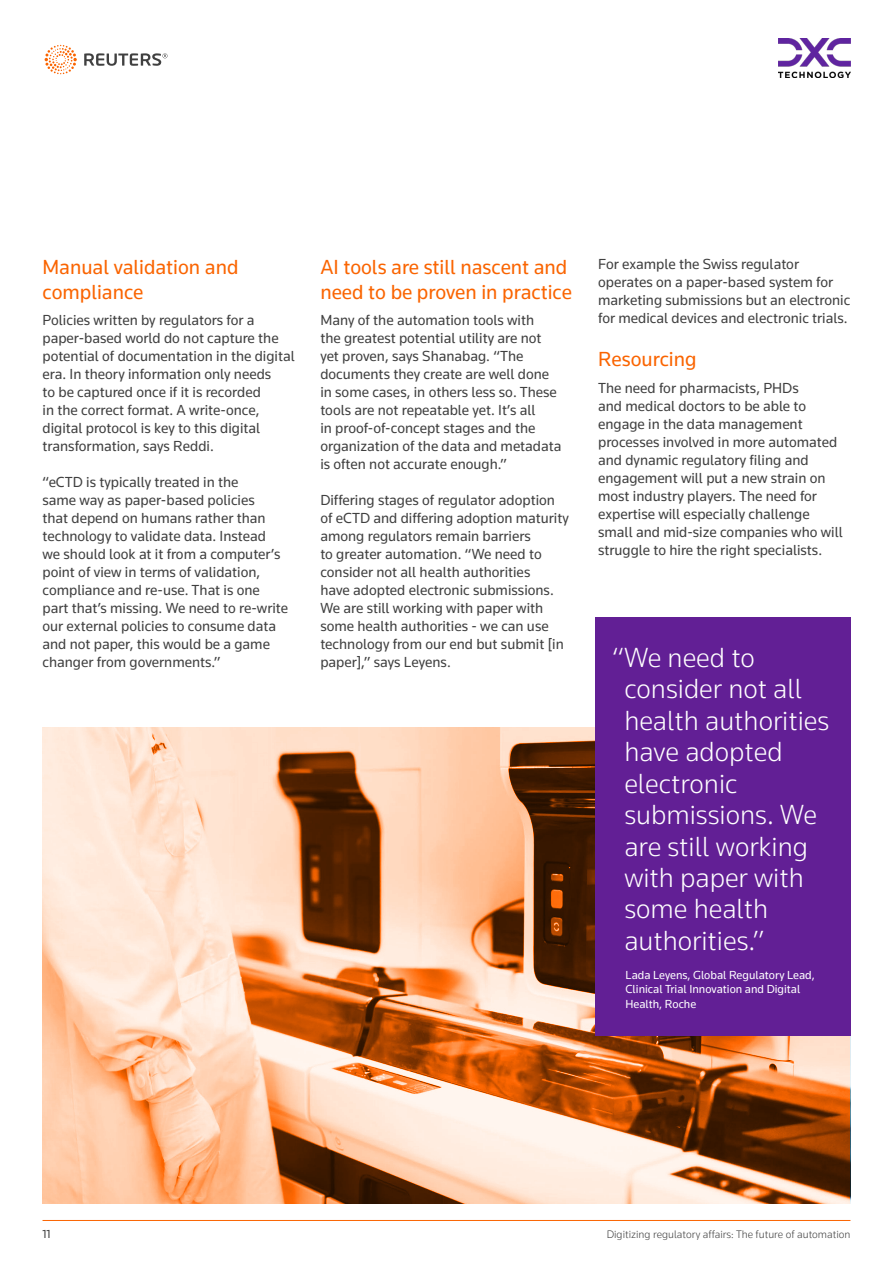
<style>
.page{position:relative;width:893px;height:1263px;background:#fff}
.page>*{position:absolute;margin:0;border:0;box-sizing:border-box;transform-origin:0 0}
.t1{font:300 28.5px/31.5px "Knowledge 2017";color:#fff}
.t2{font:21px/25.2px "Knowledge 2017";color:#fa6400}
.t3{font:15px/18px "Knowledge 2017";color:#404040}
.t4{font:12px/14.4px "Knowledge 2017";color:#fff}
.t5{font:12px "Knowledge 2017";color:#404040}
.t6{font:300 11.25px "Knowledge 2017";color:#404040}
</style>
<div class="page">
<svg style="left:84px;top:53px;width:83px;height:13px"></svg>
<svg style="left:45px;top:45px;width:32px;height:29px"></svg>
<hr style="left:43px;top:1220px;width:807px;height:1px;background:#fa6400">
<img style="left:779px;top:38px;width:71px;height:39px">
<svg style="left:43px;top:727px;width:807px;height:476px;background:#d8a685"></svg>
<div style="left:595px;top:617px;width:255px;height:418px;background:#621f95"></div>
<h2 class="t2" style="left:43px;top:254px;width:197px">Manual validation and compliance</h2>
<p class="t3" style="left:43px;top:311px;width:254px">Policies written by regulators for a paper-based world do not capture the potential of documentation in the digital era. In theory information only needs<br>to be captured once if it is recorded<br>in the correct format. A write-once, digital protocol is key to this digital transformation, says Reddi.</p>
<p class="t3" style="left:43px;top:473px;width:247px">“eCTD is typically treated in the<br>same way as paper-based policies<br>that depend on humans rather than technology to validate data. Instead<br>we should look at it from a computer’s point of view in terms of validation, compliance and re-use. That is one part that’s missing. We need to re-write our external policies to consume data and not paper, this would be a game changer from governments.”</p>
<h2 class="t2" style="left:320px;top:254px;width:253px">AI tools are still nascent and need to be proven in practice</h2>
<p class="t3" style="left:320px;top:311px;width:242px">Many of the automation tools with<br>the greatest potential utility are not yet proven, says Shanabag. “The documents they create are well done in some cases, in others less so. These tools are not repeatable yet. It’s all<br>in proof-of-concept stages and the organization of the data and metadata is often not accurate enough.”</p>
<p class="t3" style="left:320px;top:491px;width:250px">Differing stages of regulator adoption of eCTD and differing adoption maturity among regulators remain barriers<br>to greater automation. “We need to consider not all health authorities<br>have adopted electronic submissions.<br>We are still working with paper with some health authorities - we can use technology from our end but submit [in paper],” says Leyens.</p>
<p class="t3" style="left:598px;top:255px;width:254px">For example the Swiss regulator operates on a paper-based system for marketing submissions but an electronic for medical devices and electronic trials.</p>
<h2 class="t2" style="left:598px;top:346px;width:100px">Resourcing</h2>
<p class="t3" style="left:598px;top:378px;width:246px">The need for pharmacists, PHDs<br>and medical doctors to be able to engage in the data management processes involved in more automated and dynamic regulatory filing and engagement will put a new strain on most industry players. The need for expertise will especially challenge small and mid-size companies who will struggle to hire the right specialists.</p>
<h1 class="t1" style="left:624px;top:641px;width:207px;text-indent:-12px">“We need to consider not all health authorities have adopted electronic submissions. We are still working with paper with some health authorities.”</h1>
<p class="t4" style="left:625px;top:967px;width:191px">Lada Leyens, Global Regulatory Lead,<br>Clinical Trial Innovation and Digital<br>Health, Roche</p>
<p class="t5" style="left:43px;top:1227px;width:10px">11</p>
<p class="t6" style="left:607px;top:1227px;width:245px">Digitizing regulatory affairs: The future of automation</p>
</div>
